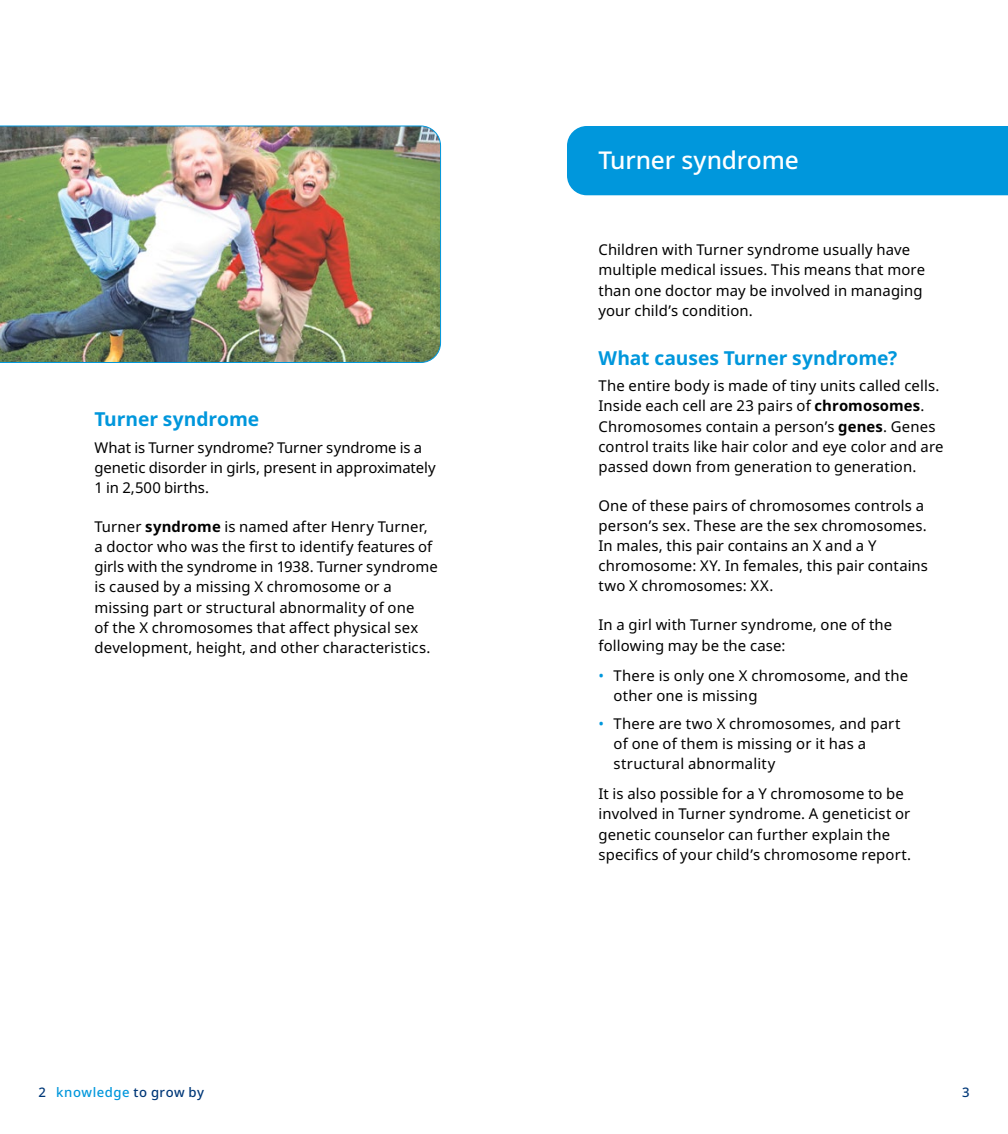
<style>
.page{position:relative;width:1008px;height:1134px;background:#fff}
.page>*{position:absolute;margin:0;border:0;box-sizing:border-box;transform-origin:0 0}
.t1{font:500 24.5px "Apis";letter-spacing:-.01em;color:#fff}
.t2{font:700 19.25px "Apis";letter-spacing:-.005em;color:#0097dc}
.t3{font:14.88px/20.1px "Apis";letter-spacing:.01em;color:#000}
.t4{font:500 13.12px "Apis";letter-spacing:.04em;color:#003878}
.s1{font-weight:700}
.s2{color:#0097dc}
</style>
<div class="page">
<img style="left:0;top:125px;width:441px;height:238px">
<div style="left:567px;top:126px;width:441px;height:69px;background:#0097dc"></div>
<p class="t2" style="left:94px;top:406px;width:166px">Turner syndrome</p>
<p class="t3" style="left:94px;top:438px;width:343px">What is Turner syndrome? Turner syndrome is a genetic disorder in girls, present in approximately<br>1 in 2,500 births.</p>
<p class="t3" style="left:94px;top:517px;width:345px">Turner <span class="s1">syndrome</span> is named after Henry Turner, a doctor who was the first to identify features of girls with the syndrome in 1938. Turner syndrome is caused by a missing X chromosome or a missing part or structural abnormality of one<br>of the X chromosomes that affect physical sex development, height, and other characteristics.</p>
<h1 class="t1" style="left:598px;top:143px;width:202px">Turner syndrome</h1>
<p class="t3" style="left:598px;top:240px;width:328px">Children with Turner syndrome usually have multiple medical issues. This means that more than one doctor may be involved in managing your child’s condition.</p>
<p class="t2" style="left:598px;top:344px;width:300px">What causes Turner syndrome?</p>
<p class="t3" style="left:598px;top:376px;width:347px">The entire body is made of tiny units called cells.<br>Inside each cell are 23 pairs of <span class="s1">chromosomes</span>.<br>Chromosomes contain a person’s <span class="s1">genes</span>. Genes control traits like hair color and eye color and are passed down from generation to generation.</p>
<p class="t3" style="left:598px;top:496px;width:331px">One of these pairs of chromosomes controls a person’s sex. These are the sex chromosomes.<br>In males, this pair contains an X and a Y chromosome: XY. In females, this pair contains two X chromosomes: XX.</p>
<p class="t3" style="left:598px;top:615px;width:295px">In a girl with Turner syndrome, one of the following may be the case:</p>
<p class="t3" style="left:614px;top:666px;width:296px;text-indent:-15px"><span class="s2">•</span> There is only one X chromosome, and the other one is missing</p>
<p class="t3" style="left:614px;top:714px;width:288px;text-indent:-15px"><span class="s2">•</span> There are two X chromosomes, and part of one of them is missing or it has a structural abnormality</p>
<p class="t3" style="left:598px;top:784px;width:314px">It is also possible for a Y chromosome to be involved in Turner syndrome. A geneticist or genetic counselor can further explain the specifics of your child’s chromosome report.</p>
<p class="t4" style="left:38px;top:1083px;width:167px">2 <span class="s2">knowledge</span> to grow by</p>
<p class="t4" style="left:962px;top:1083px;width:9px">3</p>
</div>
